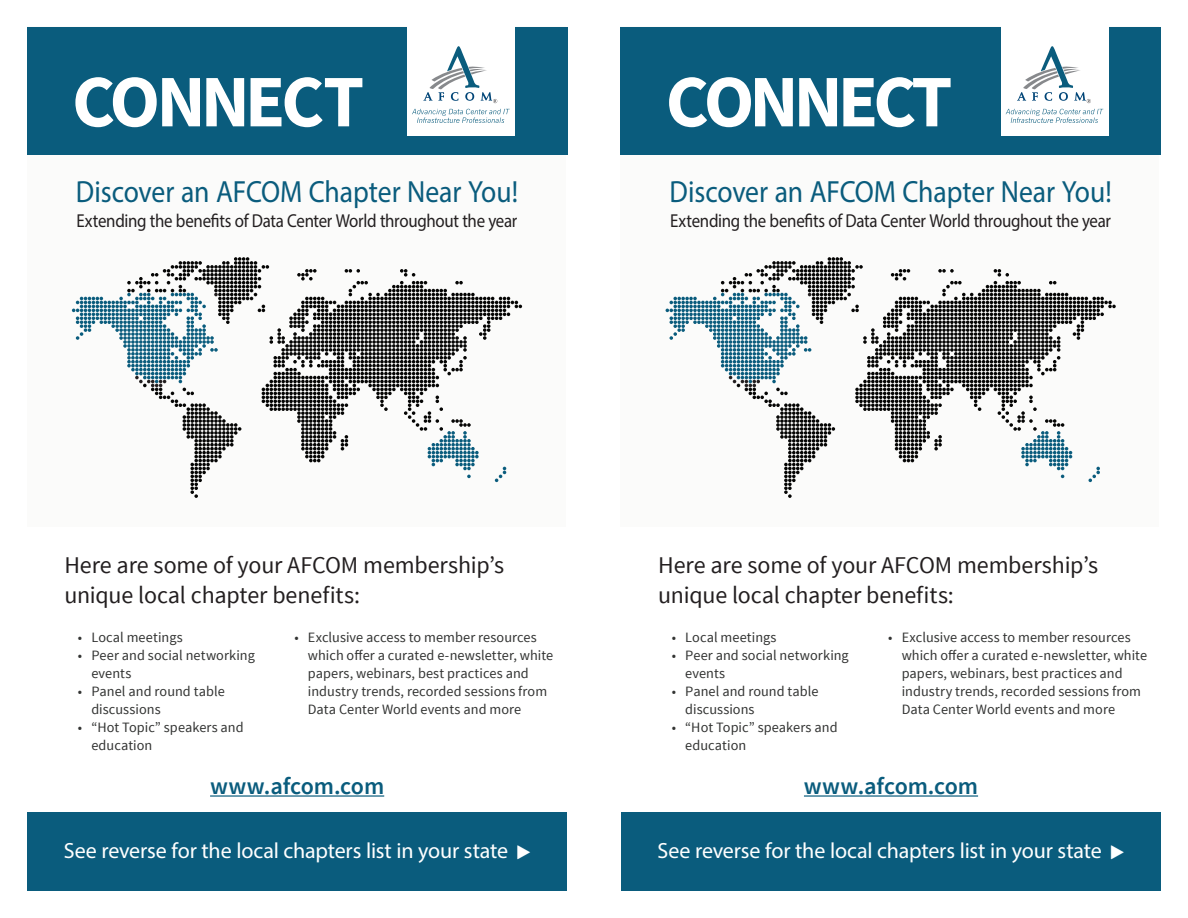
<style>
.page{position:relative;width:1188px;height:918px;background:#fff}
.page>*{position:absolute;margin:0;border:0;box-sizing:border-box;transform-origin:0 0}
.t1{font:700 73.95px "Source Sans Pro";letter-spacing:-.07em;color:#fff}
.t2{font:30.75px "Myriad Pro";letter-spacing:-.005em;color:#0a5c7d;scale:.9 1}
.t3{font:24px/30px "Source Sans Pro";letter-spacing:-.005em;color:#231f20}
.t4{font:600 24px "Source Sans Pro";letter-spacing:-.005em;color:#0a5c7d}
.t5{font:22.05px "Myriad Pro";letter-spacing:-.01em;color:#fff}
.t6{font:18.75px "Myriad Pro";letter-spacing:-.015em;color:#231f20;scale:.9 1}
.t7{font:14.25px/18px "Source Sans Pro";letter-spacing:.005em;color:#323332}
</style>
<div class="page">
<div style="left:28px;top:26px;width:538px;height:501px;background:#fbfbfa"></div>
<div style="left:621px;top:26px;width:538px;height:501px;background:#fbfbfa"></div>
<div style="left:27px;top:813px;width:540px;height:78px;background:#0a5c7d"></div>
<div style="left:27px;top:27px;width:540px;height:128px;background:#0a5c7d"></div>
<hr style="left:210px;top:795px;width:174px;height:2px;background:#0a5c7d">
<hr style="left:804px;top:795px;width:174px;height:2px;background:#0a5c7d">
<div style="left:407px;top:26px;width:107px;height:110px;background:#fff"></div>
<svg style="left:423px;top:46px;width:74px;height:57px"></svg>
<svg style="left:412px;top:109px;width:98px;height:14px"></svg>
<svg style="left:72px;top:257px;width:450px;height:241px"></svg>
<div style="left:621px;top:813px;width:540px;height:78px;background:#0a5c7d"></div>
<div style="left:621px;top:27px;width:540px;height:128px;background:#0a5c7d"></div>
<div style="left:1001px;top:26px;width:107px;height:110px;background:#fff"></div>
<svg style="left:1017px;top:46px;width:74px;height:57px"></svg>
<svg style="left:1006px;top:109px;width:97px;height:14px"></svg>
<svg style="left:666px;top:257px;width:450px;height:241px"></svg>
<p class="t1" style="left:72px;top:54px;width:294px">CONNECT</p>
<p class="t2" style="left:76px;top:172px;width:493px">Discover an AFCOM Chapter Near You!</p>
<p class="t6" style="left:77px;top:209px;width:491px">Extending the benefits of Data Center World throughout the year</p>
<p class="t1" style="left:666px;top:54px;width:288px">CONNECT</p>
<p class="t2" style="left:670px;top:172px;width:493px">Discover an AFCOM Chapter Near You!</p>
<p class="t6" style="left:670px;top:209px;width:491px">Extending the benefits of Data Center World throughout the year</p>
<p class="t3" style="left:64px;top:550px;width:441px">Here are some of your AFCOM membership’s unique local chapter benefits:</p>
<p class="t3" style="left:658px;top:550px;width:441px">Here are some of your AFCOM membership’s unique local chapter benefits:</p>
<p class="t7" style="left:308px;top:629px;width:247px;text-indent:-14px">• Exclusive access to member resources which offer a curated e-newsletter, white papers, webinars, best practices and industry trends, recorded sessions from Data Center World events and more</p>
<p class="t7" style="left:902px;top:629px;width:247px;text-indent:-14px">• Exclusive access to member resources which offer a curated e-newsletter, white papers, webinars, best practices and industry trends, recorded sessions from Data Center World events and more</p>
<p class="t7" style="left:78px;top:629px;width:106px">• Local meetings</p>
<p class="t7" style="left:91px;top:647px;width:165px;text-indent:-14px">• Peer and social networking events</p>
<p class="t7" style="left:91px;top:683px;width:135px;text-indent:-14px">• Panel and round table discussions</p>
<p class="t7" style="left:91px;top:719px;width:154px;text-indent:-14px">• “Hot Topic” speakers and education</p>
<p class="t7" style="left:672px;top:629px;width:106px">• Local meetings</p>
<p class="t7" style="left:685px;top:647px;width:165px;text-indent:-14px">• Peer and social networking events</p>
<p class="t7" style="left:685px;top:683px;width:135px;text-indent:-14px">• Panel and round table discussions</p>
<p class="t7" style="left:685px;top:719px;width:154px;text-indent:-14px">• “Hot Topic” speakers and education</p>
<p class="t4" style="left:210px;top:771px;width:176px">www.afcom.com</p>
<p class="t4" style="left:804px;top:771px;width:176px">www.afcom.com</p>
<p class="t5" style="left:64px;top:837px;width:446px">See reverse for the local chapters list in your state</p>
<p class="t5" style="left:658px;top:837px;width:446px">See reverse for the local chapters list in your state</p>
</div>
